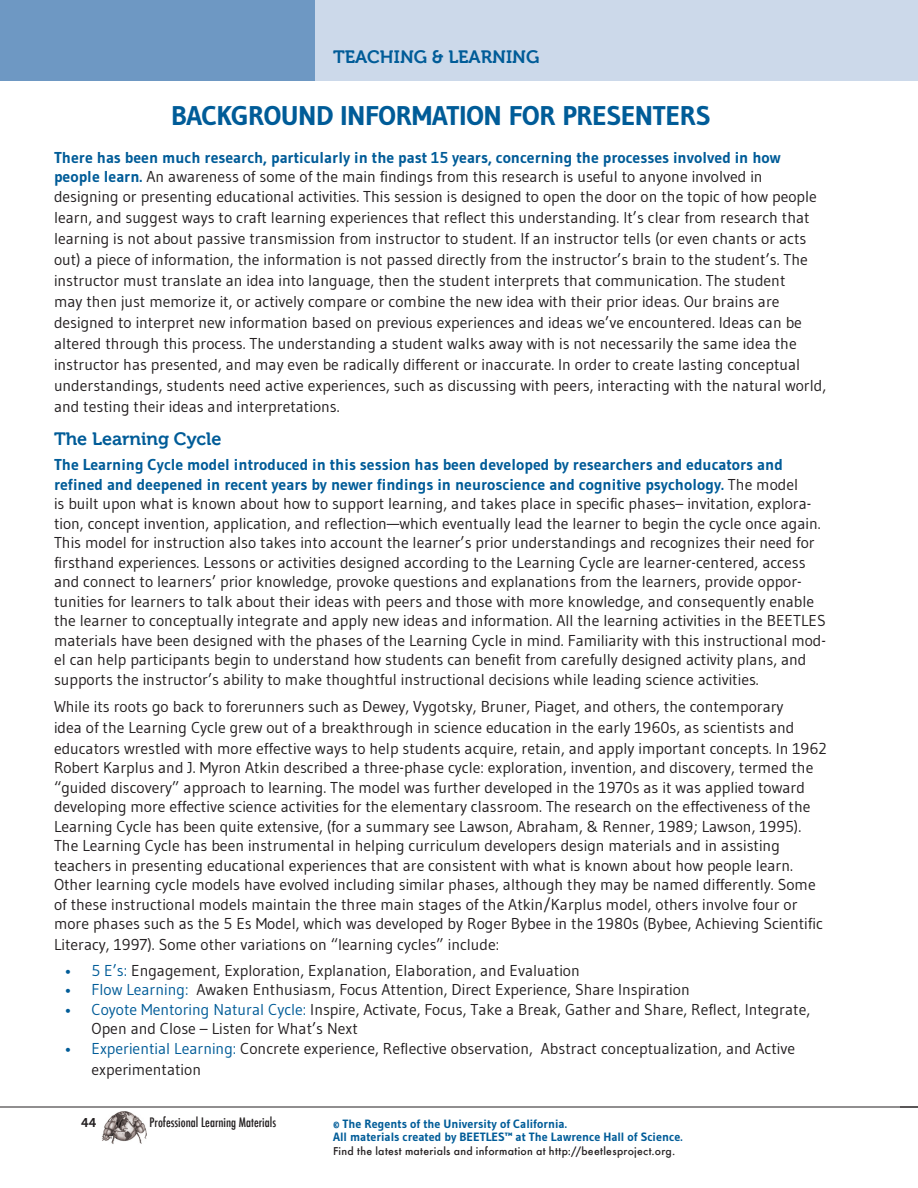
<style>
.page{position:relative;width:918px;height:1188px;background:#fff}
.page>*{position:absolute;margin:0;border:0;box-sizing:border-box;transform-origin:0 0}
.Page_Header{font:700 27px "Gudea";letter-spacing:-.015em;color:#005c98}
.Background_Blue_Subh{font:18px "Museo 700";color:#005c98}
.Background_Text_Blue{font:15.75px/19.5px "Gudea";color:#231f20}
.Background_Text{font:15.75px/19.5px "Gudea";color:#231f20}
.t1{font:500 condensed 12.75px "Futura";color:#231f20}
.t2{font:12.75px "Museo 700";color:#231f20}
.t3{font:700 12px/13.5px "Gudea";letter-spacing:.005em;color:#005c98}
.t4{font:500 10.5px "Futura";letter-spacing:.03em;color:#231f20}
.s1{font-weight:700;color:#005c98}
.s2{color:#005c98}
.s3{font-family:"Museo 500"}
</style>
<div class="page">
<div style="left:315px;top:0;width:603px;height:81px;background:#ccd9ea"></div>
<div style="left:0;top:0;width:315px;height:81px;background:#6e98c3"></div>
<img style="left:102px;top:1112px;width:45px;height:32px">
<hr style="left:0;top:1107px;width:918px;height:1px;background:#231f20">
<svg style="left:900px;top:1107px;width:18px;height:1px"></svg>
<p class="Background_Blue_Subh" style="left:333px;top:47px;width:208px">TEACHING &amp; LEARNING</p>
<p class="Page_Header" style="left:171px;top:99px;width:541px">BACKGROUND INFORMATION FOR PRESENTERS</p>
<p class="Background_Text_Blue" style="left:54px;top:147px;width:764px"><span class="s1">There has been much research, particularly in the past 15 years, concerning the processes involved in how people learn.</span> An awareness of some of the main findings from this research is useful to anyone involved in designing or presenting educational activities. This session is designed to open the door on the topic of how people</p>
<p class="Background_Text_Blue" style="left:54px;top:206px;width:774px;line-height:21px">learn, and suggest ways to craft learning experiences that reflect this understanding. It’s clear from research that learning is not about passive transmission from instructor to student. If an instructor tells (or even chants or acts out) a piece of information, the information is not passed directly from the instructor’s brain to the student’s. The instructor must translate an idea into language, then the student interprets that communication. The student<br>may then just memorize it, or actively compare or combine the new idea with their prior ideas. Our brains are designed to interpret new information based on previous experiences and ideas we’ve encountered. Ideas can be altered through this process. The understanding a student walks away with is not necessarily the same idea the instructor has presented, and may even be radically different or inaccurate. In order to create lasting conceptual understandings, students need active experiences, such as discussing with peers, interacting with the natural world, and testing their ideas and interpretations.</p>
<p class="Background_Blue_Subh" style="left:54px;top:429px;width:169px">THE LEARNING CYCLE</p>
<p class="Background_Text_Blue" style="left:54px;top:455px;width:773px"><span class="s1">The Learning Cycle model introduced in this session has been developed by researchers and educators and refined and deepened in recent years by newer findings in neuroscience and cognitive psychology.</span> The model<br>is built upon what is known about how to support learning, and takes place in specific phases– invitation, explora&shy;tion, concept invention, application, and reflection—which eventually lead the learner to begin the cycle once again.<br>This model for instruction also takes into account the learner’s prior understandings and recognizes their need for firsthand experiences. Lessons or activities designed according to the Learning Cycle are learner-centered, access and connect to learners’ prior knowledge, provoke questions and explanations from the learners, provide oppor&shy;tunities for learners to talk about their ideas with peers and those with more knowledge, and consequently enable the learner to conceptually integrate and apply new ideas and information. All the learning activities in the BEETLES materials have been designed with the phases of the Learning Cycle in mind. Familiarity with this instructional mod&shy;el can help participants begin to understand how students can benefit from carefully designed activity plans, and supports the instructor’s ability to make thoughtful instructional decisions while leading science activities.</p>
<p class="Background_Text" style="left:54px;top:695px;width:774px;line-height:21px">While its roots go back to forerunners such as Dewey, Vygotsky, Bruner, Piaget, and others, the contemporary<br>idea of the Learning Cycle grew out of a breakthrough in science education in the early 1960s, as scientists and educators wrestled with more effective ways to help students acquire, retain, and apply important concepts. In 1962</p>
<p class="Background_Text" style="left:54px;top:758px;width:770px">Robert Karplus and J. Myron Atkin described a three-phase cycle: exploration, invention, and discovery, termed the “guided discovery” approach to learning. The model was further developed in the 1970s as it was applied toward developing more effective science activities for the elementary classroom. The research on the effectiveness of the Learning Cycle has been quite extensive, (for a summary see Lawson, Abraham, &amp; Renner, 1989; Lawson, 1995).<br>The Learning Cycle has been instrumental in helping curriculum developers design materials and in assisting teachers in presenting educational experiences that are consistent with what is known about how people learn.<br>Other learning cycle models have evolved including similar phases, although they may be named differently. Some of these instructional models maintain the three main stages of the Atkin/Karplus model, others involve four or more phases such as the 5 Es Model, which was developed by Roger Bybee in the 1980s (Bybee, Achieving Scientific</p>
<p class="Background_Text" style="left:54px;top:935px;width:447px">Literacy, 1997). Some other variations on “learning cycles” include:</p>
<p class="Background_Text_Blue" style="left:64px;top:960px;width:517px"><span class="s2">• 5 E’s:</span> Engagement, Exploration, Explanation, Elaboration, and Evaluation</p>
<p class="Background_Text_Blue" style="left:64px;top:980px;width:627px"><span class="s2">• Flow Learning:</span> Awaken Enthusiasm, Focus Attention, Direct Experience, Share Inspiration</p>
<p class="Background_Text_Blue" style="left:92px;top:999px;width:720px;text-indent:-27px"><span class="s2">• Coyote Mentoring Natural Cycle:</span> Inspire, Activate, Focus, Take a Break, Gather and Share, Reflect, Integrate,<br>Open and Close – Listen for What’s Next</p>
<p class="Background_Text_Blue" style="left:92px;top:1037px;width:705px;line-height:21px;text-indent:-27px"><span class="s2">• Experiential Learning:</span> Concrete experience, Reflective observation, Abstract conceptualization, and Active experimentation</p>
<p class="t2" style="left:81px;top:1115px;width:29px">44 <span class="s3">•</span></p>
<p class="t1" style="left:150px;top:1114px;width:128px">Professional Learning Materials</p>
<p class="t3" style="left:333px;top:1117px;width:351px">© The Regents of the University of California.<br>All materials created by BEETLES™ at The Lawrence Hall of Science.</p>
<p class="t4" style="left:333px;top:1144px;width:344px">Find the latest materials and information at http://beetlesproject.org.</p>
</div>
